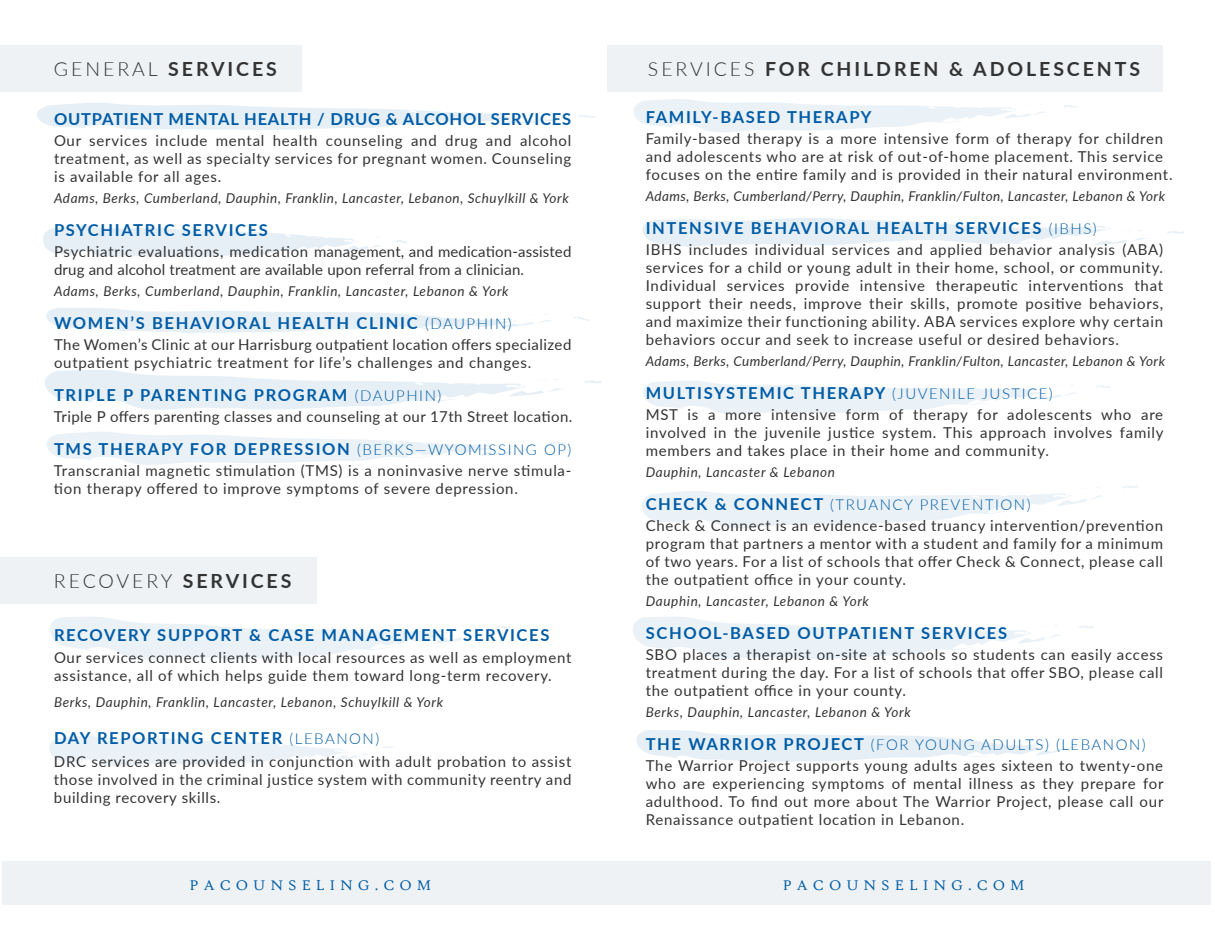
<style>
.page{position:relative;width:1215px;height:945px;background:#fff}
.page>*{position:absolute;margin:0;border:0;box-sizing:border-box;transform-origin:0 0}
.t1{font:700 19.5px "Lato";letter-spacing:.15em;color:#333}
.t2{font:300 19.5px "Lato";letter-spacing:.14em;color:#333}
.t3{font:700 16.5px "Lato";letter-spacing:.1em;color:#005ca6}
.t4{font:700 16.5px "Lato";letter-spacing:.05em;color:#005ca6}
.t5{font:15px/18px "Lato";letter-spacing:.05em;color:#333;text-align:justify}
.t6{font:15px/18px "Lato";letter-spacing:.01em;color:#333}
.t7{font:15px/18px "Lato";letter-spacing:.03em;color:#333}
.t8{font:15px "Lato";letter-spacing:.025em;color:#333}
.t9{font:15px "High Tower Text";letter-spacing:.33em;color:#005ca6}
.t10{font:italic 13.5px "Lato";letter-spacing:.045em;color:#333}
.s1{font-weight:300}
.s2{font-weight:300;font-size:15px}
.s3{font-weight:700;font-size:16.5px;color:#005ca6}
.s4{font-weight:300;color:#005ca6}
.s5{font-weight:700}
</style>
<div class="page">
<svg style="left:574px;top:317px;width:16px;height:4px"></svg>
<svg style="left:46px;top:308px;width:505px;height:25px"></svg>
<svg style="left:1167px;top:231px;width:17px;height:3px"></svg>
<svg style="left:642px;top:218px;width:504px;height:30px"></svg>
<div style="left:0;top:45px;width:301px;height:46px;background:#eef2f5"></div>
<svg style="left:549px;top:442px;width:16px;height:2px"></svg>
<svg style="left:47px;top:432px;width:480px;height:33px"></svg>
<svg style="left:584px;top:380px;width:18px;height:3px"></svg>
<svg style="left:45px;top:370px;width:516px;height:40px"></svg>
<svg style="left:578px;top:115px;width:18px;height:3px"></svg>
<svg style="left:37px;top:103px;width:519px;height:27px"></svg>
<svg style="left:396px;top:240px;width:11px;height:3px"></svg>
<svg style="left:43px;top:225px;width:337px;height:32px"></svg>
<div style="left:608px;top:45px;width:555px;height:46px;background:#eef2f5"></div>
<svg style="left:496px;top:626px;width:14px;height:2px"></svg>
<svg style="left:50px;top:617px;width:427px;height:42px"></svg>
<svg style="left:1096px;top:385px;width:14px;height:3px"></svg>
<svg style="left:643px;top:381px;width:432px;height:34px"></svg>
<svg style="left:1063px;top:105px;width:14px;height:3px"></svg>
<svg style="left:634px;top:99px;width:412px;height:33px"></svg>
<svg style="left:1123px;top:485px;width:15px;height:4px"></svg>
<svg style="left:642px;top:487px;width:460px;height:41px"></svg>
<svg style="left:1099px;top:741px;width:14px;height:6px"></svg>
<svg style="left:636px;top:730px;width:444px;height:32px"></svg>
<svg style="left:383px;top:746px;width:10px;height:2px"></svg>
<svg style="left:49px;top:736px;width:319px;height:31px"></svg>
<div style="left:0;top:558px;width:316px;height:46px;background:#eef2f5"></div>
<svg style="left:1079px;top:626px;width:14px;height:2px"></svg>
<svg style="left:633px;top:617px;width:427px;height:42px"></svg>
<div style="left:2px;top:861px;width:1208px;height:44px;background:#eef2f5"></div>
<h1 class="t1" style="left:54px;top:54px;width:224px"><span class="s1">GENERAL</span> SERVICES</h1>
<h1 class="t1" style="left:648px;top:54px;width:494px"><span class="s1">SERVICES</span> FOR CHILDREN &amp; ADOLESCENTS</h1>
<p class="t4" style="left:54px;top:106px;width:519px">OUTPATIENT MENTAL HEALTH / DRUG &amp; ALCOHOL SERVICES</p>
<p class="t5" style="left:54px;top:130px;width:519px">Our services include mental health counseling and drug and alcohol treatment, as well as specialty services for pregnant women. Counseling is available for all ages.</p>
<p class="t10" style="left:54px;top:188px;width:516px">Adams, Berks, Cumberland, Dauphin, Franklin, Lancaster, Lebanon, Schuylkill &amp; York</p>
<p class="t3" style="left:54px;top:217px;width:215px">PSYCHIATRIC SERVICES</p>
<p class="t6" style="left:54px;top:241px;width:519px">Psychiatric evaluations, medication management, and medication-assisted drug and alcohol treatment are available upon referral from a clinician.</p>
<p class="t10" style="left:54px;top:281px;width:456px">Adams, Berks, Cumberland, Dauphin, Franklin, Lancaster, Lebanon &amp; York</p>
<p class="t3" style="left:54px;top:310px;width:459px">WOMEN’S BEHAVIORAL HEALTH CLINIC <span class="s2">(DAUPHIN)</span></p>
<p class="t7" style="left:54px;top:334px;width:519px">The Women’s Clinic at our Harrisburg outpatient location offers specialized outpatient psychiatric treatment for life’s challenges and changes.</p>
<p class="t3" style="left:54px;top:382px;width:389px">TRIPLE P PARENTING PROGRAM <span class="s2">(DAUPHIN)</span></p>
<p class="t8" style="left:54px;top:405px;width:520px">Triple P offers parenting classes and counseling at our 17th Street location.</p>
<p class="t3" style="left:54px;top:436px;width:519px">TMS THERAPY FOR DEPRESSION <span class="s2">(BERKS—WYOMISSING OP)</span></p>
<p class="t5" style="left:54px;top:460px;width:519px">Transcranial magnetic stimulation (TMS) is a noninvasive nerve stimula&shy;tion therapy offered to improve symptoms of severe depression.</p>
<p class="t3" style="left:646px;top:105px;width:227px">FAMILY-BASED THERAPY</p>
<p class="t5" style="left:646px;top:129px;width:528px;text-align:left">Family-based therapy is a more intensive form of therapy for children and adolescents who are at risk of out-of-home placement. This service focuses on the entire family and is provided in their natural environment.</p>
<p class="t10" style="left:646px;top:187px;width:521px">Adams, Berks, Cumberland/Perry, Dauphin, Franklin/Fulton, Lancaster, Lebanon &amp; York</p>
<p class="t3" style="left:646px;top:216px;width:453px">INTENSIVE BEHAVIORAL HEALTH SERVICES <span class="s2">(IBHS)</span></p>
<p class="t5" style="left:646px;top:240px;width:519px">IBHS includes individual services and applied behavior analysis (ABA) services for a child or young adult in their home, school, or community.<br>Individual services provide intensive therapeutic interventions that support their needs, improve their skills, promote positive behaviors, and maximize their functioning ability. ABA services explore why certain behaviors occur and seek to increase useful or desired behaviors.</p>
<p class="t10" style="left:646px;top:352px;width:521px">Adams, Berks, Cumberland/Perry, Dauphin, Franklin/Fulton, Lancaster, Lebanon &amp; York</p>
<p class="t3" style="left:646px;top:381px;width:409px">MULTISYSTEMIC THERAPY <span class="s2">(JUVENILE JUSTICE)</span></p>
<p class="t5" style="left:646px;top:405px;width:519px">MST is a more intensive form of therapy for adolescents who are involved in the juvenile justice system. This approach involves family members and takes place in their home and community.</p>
<p class="t10" style="left:646px;top:463px;width:191px">Dauphin, Lancaster &amp; Lebanon</p>
<p class="t5" style="left:646px;top:493px;width:519px;line-height:21px"><span class="s3">CHECK &amp; CONNECT</span> <span class="s4">(TRUANCY PREVENTION)<br></span>Check &amp; Connect is an evidence-based truancy intervention/prevention</p>
<p class="t5" style="left:646px;top:534px;width:519px">program that partners a mentor with a student and family for a minimum of two years. For a list of schools that offer Check &amp; Connect, please call the outpatient office in your county.</p>
<p class="t10" style="left:646px;top:592px;width:225px">Dauphin, Lancaster, Lebanon &amp; York</p>
<p class="t3" style="left:646px;top:621px;width:363px">SCHOOL-BASED OUTPATIENT SERVICES</p>
<p class="t5" style="left:646px;top:645px;width:519px">SBO places a therapist on-site at schools so students can easily access treatment during the day. For a list of schools that offer SBO, please call the outpatient office in your county.</p>
<p class="t10" style="left:646px;top:703px;width:267px">Berks, Dauphin, Lancaster, Lebanon &amp; York</p>
<p class="t5" style="left:646px;top:733px;width:519px;line-height:21px"><span class="s3">THE WARRIOR PROJECT</span> <span class="s4">(FOR YOUNG ADULTS) (LEBANON)<br></span>The Warrior Project supports young adults ages sixteen to twenty-one</p>
<p class="t5" style="left:646px;top:774px;width:519px">who are experiencing symptoms of mental illness as they prepare for adulthood. To find out more about The Warrior Project, please call our Renaissance outpatient location in Lebanon.</p>
<h1 class="t2" style="left:54px;top:568px;width:239px">RECOVERY <span class="s5">SERVICES</span></h1>
<p class="t3" style="left:54px;top:623px;width:497px">RECOVERY SUPPORT &amp; CASE MANAGEMENT SERVICES</p>
<p class="t5" style="left:54px;top:648px;width:519px">Our services connect clients with local resources as well as employment assistance, all of which helps guide them toward long-term recovery.</p>
<p class="t10" style="left:54px;top:692px;width:391px">Berks, Dauphin, Franklin, Lancaster, Lebanon, Schuylkill &amp; York</p>
<p class="t3" style="left:54px;top:726px;width:327px">DAY REPORTING CENTER <span class="s2">(LEBANON)</span></p>
<p class="t5" style="left:54px;top:752px;width:519px">DRC services are provided in conjunction with adult probation to assist those involved in the criminal justice system with community reentry and building recovery skills.</p>
<p class="t9" style="left:189px;top:877px;width:244px">PACOUNSELING.COM</p>
<p class="t9" style="left:783px;top:877px;width:244px">PACOUNSELING.COM</p>
</div>
